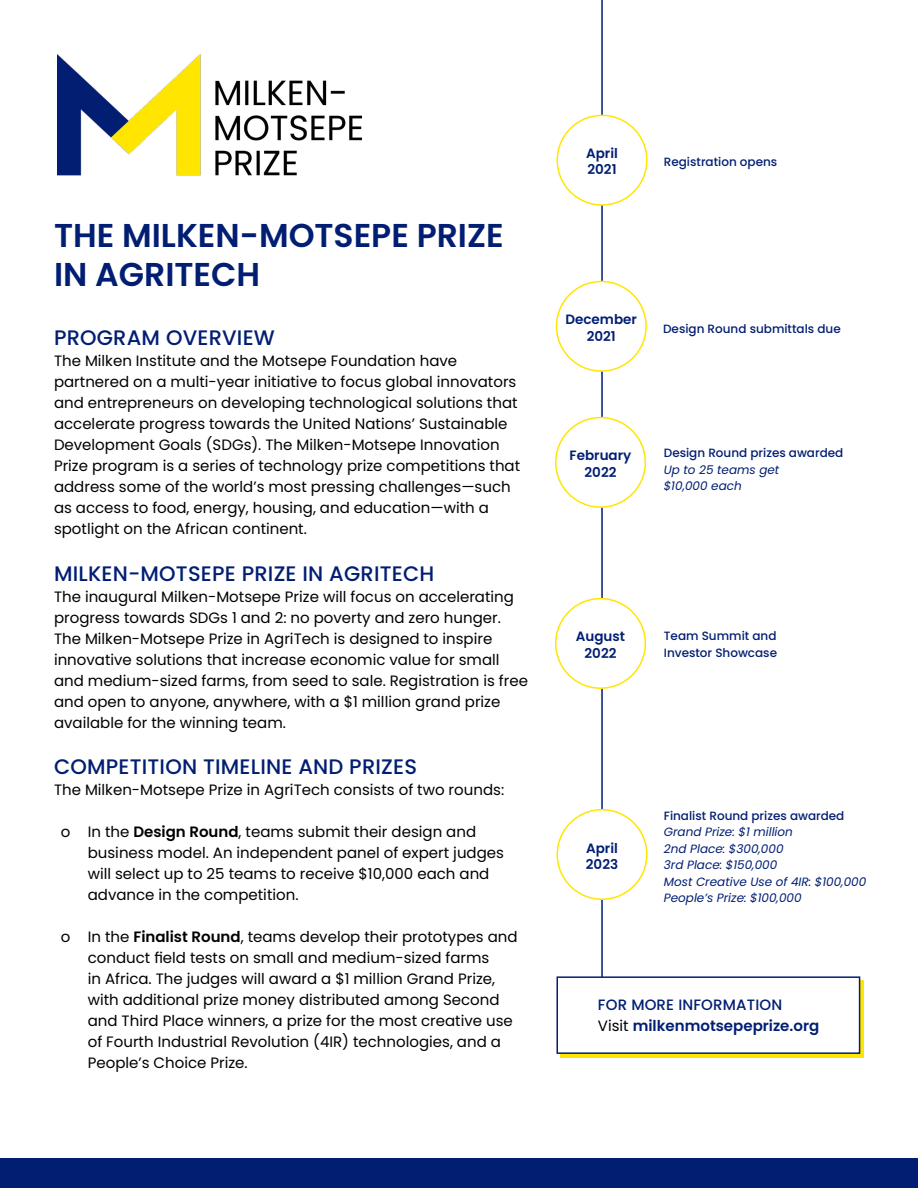
<style>
.page{position:relative;width:918px;height:1188px;background:#fff}
.page>*{position:absolute;margin:0;border:0;box-sizing:border-box;transform-origin:0 0}
.t1{font:600 33px/39.6px "Poppins";color:#021e73}
.t2{font:500 21px "Poppins";letter-spacing:.01em;color:#021e73}
.t3{font:15px/21px "Poppins";color:#000}
.t4{font:600 15px/21px "Poppins";color:#021e73}
.t5{font:600 13.5px/16.2px "Poppins";color:#021e73;text-align:center}
.t6{font:italic 12px/16.5px "Poppins";color:#021e73}
.t7{font:500 12px/16.5px "Poppins";color:#021e73}
.s1{font-weight:600}
.s2{font-weight:500}
.s3{font-weight:400;color:#000101}
</style>
<div class="page">
<div style="left:0;top:1158px;width:918px;height:30px;background:#021e73"></div>
<img style="left:57px;top:54px;width:305px;height:121px">
<hr style="left:601px;top:0;width:2px;height:988px;background:#021e73">
<div style="left:560px;top:980px;width:304px;height:77px;background:#ffe600"></div>
<div style="left:556px;top:976px;width:304px;height:78px;background:#fff;border:2px solid #021e73"></div>
<div style="left:557px;top:115px;width:90px;height:90px;background:#fff;border-radius:50%"></div>
<div style="left:557px;top:115px;width:91px;height:91px;border:2px solid #ffe600;border-radius:50%"></div>
<div style="left:557px;top:281px;width:89px;height:90px;background:#fff;border-radius:50%"></div>
<div style="left:556px;top:281px;width:91px;height:91px;border:2px solid #ffe600;border-radius:50%"></div>
<div style="left:557px;top:810px;width:90px;height:89px;background:#fff;border-radius:50%"></div>
<div style="left:557px;top:809px;width:91px;height:91px;border:2px solid #ffe600;border-radius:50%"></div>
<div style="left:556px;top:418px;width:89px;height:89px;background:#fff;border-radius:50%"></div>
<div style="left:555px;top:417px;width:91px;height:91px;border:2px solid #ffe600;border-radius:50%"></div>
<div style="left:556px;top:599px;width:89px;height:89px;background:#fff;border-radius:50%"></div>
<div style="left:555px;top:598px;width:91px;height:91px;border:2px solid #ffe600;border-radius:50%"></div>
<h1 class="t1" style="left:54px;top:216px;width:451px">THE MILKEN-MOTSEPE PRIZE<br>IN AGRITECH</h1>
<h2 class="t2" style="left:54px;top:326px;width:222px">PROGRAM OVERVIEW</h2>
<p class="t3" style="left:54px;top:351px;width:468px">The Milken Institute and the Motsepe Foundation have partnered on a multi-year initiative to focus global innovators and entrepreneurs on developing technological solutions that accelerate progress towards the United Nations’ Sustainable Development Goals (SDGs). The Milken-Motsepe Innovation Prize program is a series of technology prize competitions that address some of the world’s most pressing challenges—such as access to food, energy, housing, and education—with a spotlight on the African continent.</p>
<h2 class="t2" style="left:54px;top:561px;width:382px">MILKEN-MOTSEPE PRIZE IN AGRITECH</h2>
<p class="t3" style="left:54px;top:586px;width:476px">The inaugural Milken-Motsepe Prize will focus on accelerating progress towards SDGs 1 and 2: no poverty and zero hunger.<br>The Milken-Motsepe Prize in AgriTech is designed to inspire innovative solutions that increase economic value for small and medium-sized farms, from seed to sale. Registration is free and open to anyone, anywhere, with a $1 million grand prize available for the winning team.</p>
<h2 class="t2" style="left:54px;top:754px;width:365px">COMPETITION TIMELINE AND PRIZES</h2>
<p class="t3" style="left:54px;top:779px;width:452px">The Milken-Motsepe Prize in AgriTech consists of two rounds:</p>
<p class="t3" style="left:88px;top:821px;width:418px;text-indent:-27px">o In the <span class="s1">Design Round</span>, teams submit their design and business model. An independent panel of expert judges will select up to 25 teams to receive $10,000 each and advance in the competition.</p>
<p class="t3" style="left:88px;top:926px;width:431px;text-indent:-27px">o In the <span class="s1">Finalist Round</span>, teams develop their prototypes and conduct field tests on small and medium-sized farms<br>in Africa. The judges will award a $1 million Grand Prize, with additional prize money distributed among Second and Third Place winners, a prize for the most creative use of Fourth Industrial Revolution (4IR) technologies, and a People’s Choice Prize.</p>
<p class="t5" style="left:586px;top:146px;width:33px;text-align:left">April<br>2021</p>
<p class="t7" style="left:664px;top:154px;width:115px">Registration opens</p>
<p class="t5" style="left:566px;top:312px;width:73px">December<br>2021</p>
<p class="t7" style="left:663px;top:320px;width:179px">Design Round submittals due</p>
<p class="t5" style="left:570px;top:448px;width:63px">February<br>2022</p>
<p class="t7" style="left:664px;top:445px;width:181px">Design Round prizes awarded</p>
<p class="t6" style="left:664px;top:462px;width:117px">Up to 25 teams get $10,000 each</p>
<p class="t5" style="left:576px;top:629px;width:51px">August<br>2022</p>
<p class="t7" style="left:664px;top:628px;width:115px">Team Summit and<br>Investor Showcase</p>
<p class="t5" style="left:586px;top:840px;width:34px;text-align:left">April<br>2023</p>
<p class="t7" style="left:664px;top:807px;width:182px">Finalist Round prizes awarded</p>
<p class="t6" style="left:664px;top:824px;width:204px">Grand Prize: $1 million<br>2nd Place: $300,000<br>3rd Place: $150,000<br>Most Creative Use of 4IR: $100,000<br>People’s Prize: $100,000</p>
<p class="t4" style="left:598px;top:994px;width:223px"><span class="s2">FOR MORE INFORMATION<br></span><span class="s3">Visit</span> milkenmotsepeprize.org</p>
</div>
